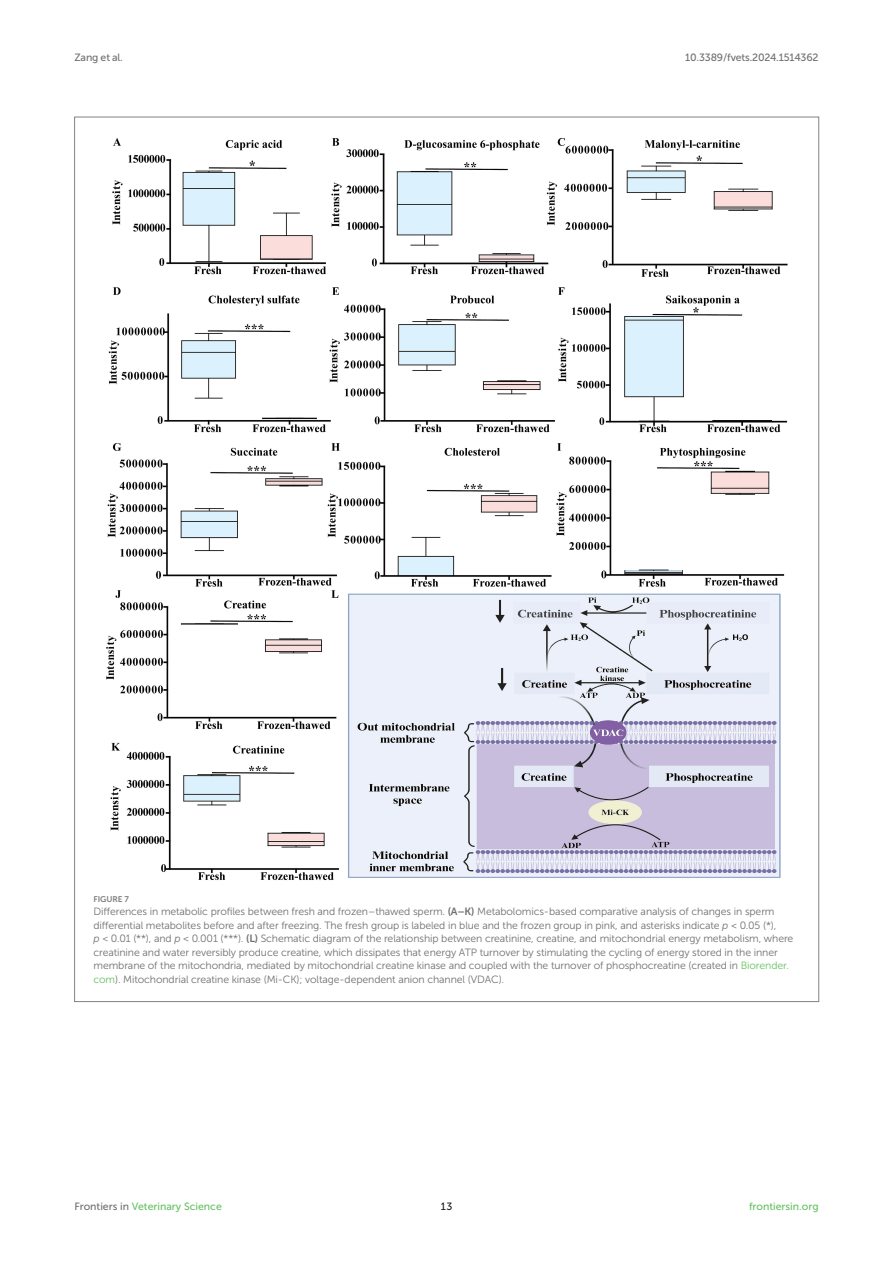
<style>
.page{position:relative;width:893px;height:1263px;background:#fff}
.page>*{position:absolute;margin:0;border:0;box-sizing:border-box;transform-origin:0 0}
.FIG_LEG{font:10.5px/13.5px "Museo Sans 300";letter-spacing:-.01em;color:#706f70}
.t1{font:10.5px "Museo Sans 500";color:#65c161}
.t2{font:10.5px "Museo Sans 500";letter-spacing:-.015em;color:#706f70}
.t3{font:10.5px "Museo Sans 500";color:#1b1c1b}
.FIG_HD{font:8.25px "Museo Sans 700";letter-spacing:-.01em;color:#7e7f7f}
.s1{font-family:"Museo Sans 700"}
.s2{font-style:italic}
.s3{color:#65c161}
.s4{color:#706f70}
</style>
<div class="page">
<img style="left:106px;top:137px;width:682px;height:744px">
<p class="t2" style="left:74px;top:51px;width:50px">Zang et al.</p>
<p class="t2" style="left:685px;top:51px;width:135px">10.3389/fvets.2024.1514362</p>
<p class="FIG_HD" style="left:94px;top:894px;width:37px">FIGURE 7</p>
<p class="FIG_LEG" style="left:94px;top:905px;width:701px">Differences in metabolic profiles between fresh and frozen–thawed sperm. <span class="s1">(A–K)</span> Metabolomics-based comparative analysis of changes in sperm differential metabolites before and after freezing. The fresh group is labeled in blue and the frozen group in pink, and asterisks indicate <span class="s2">p</span> &lt; 0.05 (*),<br><span class="s2">p</span> &lt; 0.01 (**), and <span class="s2">p</span> &lt; 0.001 (***). <span class="s1">(L)</span> Schematic diagram of the relationship between creatinine, creatine, and mitochondrial energy metabolism, where creatinine and water reversibly produce creatine, which dissipates that energy ATP turnover by stimulating the cycling of energy stored in the inner membrane of the mitochondria, mediated by mitochondrial creatine kinase and coupled with the turnover of phosphocreatine (created in <span class="s3">Biorender. com</span>). Mitochondrial creatine kinase (Mi-CK); voltage-dependent anion channel (VDAC).</p>
<p class="t1" style="left:74px;top:1200px;width:149px"><span class="s4">Frontiers in</span> Veterinary Science</p>
<p class="t3" style="left:441px;top:1200px;width:13px">13</p>
<p class="t1" style="left:749px;top:1200px;width:71px">frontiersin.org</p>
</div>
